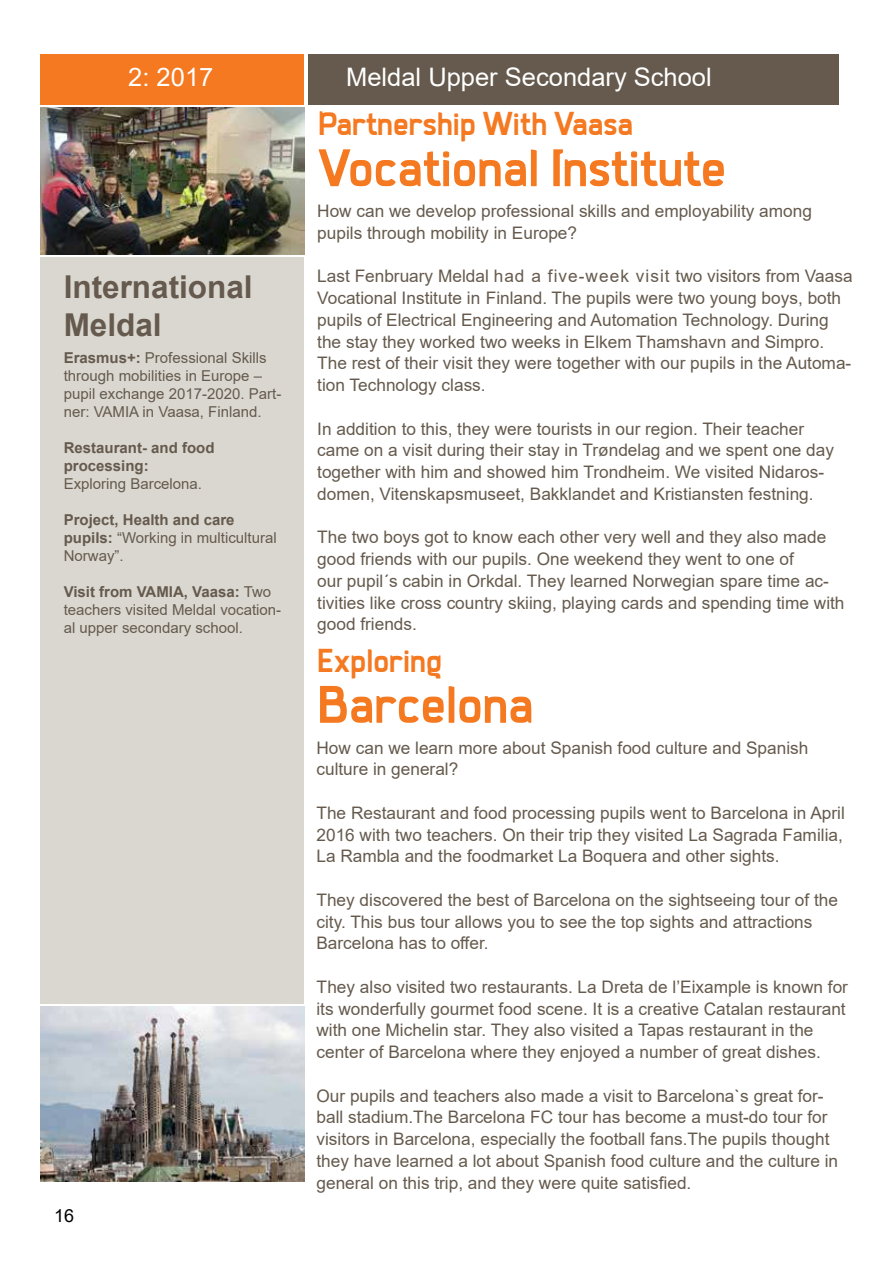
<style>
.page{position:relative;width:893px;height:1263px;background:#fff}
.page>*{position:absolute;margin:0;border:0;box-sizing:border-box;transform-origin:0 0}
.t1{font:700 55.5px "Creative Trondelag";color:#f47920}
.t2{font:700 34.5px "Creative Trondelag";color:#f47920}
.t3{font:700 31.5px/37.8px "Arial";color:#655a4d}
.t4{font:25.5px "Arial";color:#fff}
.t5{font:18px "Arial";color:#000}
.t6{font:17.25px/21.8px "Arial";color:#655a4d}
.t7{font:15px/18px "Arial";color:#655a4d}
.t8{font:700 15px/18px "Arial";color:#655a4d}
.s1{font-weight:700}
</style>
<div class="page">
<div style="left:309px;top:54px;width:530px;height:51px;background:#655a4d"></div>
<div style="left:40px;top:54px;width:264px;height:51px;background:#f47920"></div>
<div style="left:40px;top:257px;width:264px;height:746px;background:#dad7d1"></div>
<img style="left:40px;top:108px;width:264px;height:146px">
<img style="left:40px;top:1007px;width:264px;height:174px">
<h3 class="t4" style="left:128px;top:59px;width:87px">2: 2017</h3>
<h3 class="t4" style="left:346px;top:59px;width:367px">Meldal Upper Secondary School</h3>
<h3 class="t3" style="left:64px;top:268px;width:191px">International<br>Meldal</h3>
<p class="t7" style="left:64px;top:348px;width:219px"><span class="s1">Erasmus+:</span> Professional Skills through mobilities in Europe – pupil exchange 2017-2020. Part&shy;ner: VAMIA in Vaasa, Finland.</p>
<p class="t8" style="left:64px;top:439px;width:152px">Restaurant- and food processing:</p>
<p class="t7" style="left:64px;top:474px;width:140px">Exploring Barcelona.</p>
<p class="t7" style="left:64px;top:510px;width:215px"><span class="s1">Project, Health and care pupils:</span> “Working in multicultural<br>Norway”.</p>
<p class="t7" style="left:64px;top:582px;width:219px"><span class="s1">Visit from VAMIA, Vaasa:</span> Two teachers visited Meldal vocation&shy;al upper secondary school.</p>
<p class="t5" style="left:54px;top:1203px;width:22px">16</p>
<h2 class="t2" style="left:318px;top:105px;width:317px">Partnership With Vaasa</h2>
<h1 class="t1" style="left:318px;top:138px;width:409px">Vocational Institute</h1>
<p class="t6" style="left:317px;top:200px;width:496px">How can we develop professional skills and employability among pupils through mobility in Europe?</p>
<p class="t6" style="left:317px;top:265px;width:537px">Last Fenbruary Meldal had a five-week visit two visitors from Vaasa Vocational Institute in Finland. The pupils were two young boys, both pupils of Electrical Engineering and Automation Technology. During the stay they worked two weeks in Elkem Thamshavn and Simpro.<br>The rest of their visit they were together with our pupils in the Automa&shy;tion Technology class.</p>
<p class="t6" style="left:317px;top:417px;width:518px">In addition to this, they were tourists in our region. Their teacher came on a visit during their stay in Trøndelag and we spent one day together with him and showed him Trondheim. We visited Nidaros&shy;domen, Vitenskapsmuseet, Bakklandet and Kristiansten festning.</p>
<p class="t6" style="left:317px;top:526px;width:529px">The two boys got to know each other very well and they also made good friends with our pupils. One weekend they went to one of<br>our pupil´s cabin in Orkdal. They learned Norwegian spare time ac&shy;tivities like cross country skiing, playing cards and spending time with good friends.</p>
<h2 class="t2" style="left:317px;top:642px;width:126px">Exploring</h2>
<h1 class="t1" style="left:317px;top:674px;width:218px">Barcelona</h1>
<p class="t6" style="left:316px;top:736px;width:493px">How can we learn more about Spanish food culture and Spanish culture in general?</p>
<p class="t6" style="left:316px;top:802px;width:530px;text-align:justify">The Restaurant and food processing pupils went to Barcelona in April 2016 with two teachers. On their trip they visited La Sagrada Familia, La Rambla and the foodmarket La Boquera and other sights.</p>
<p class="t6" style="left:316px;top:889px;width:523px">They discovered the best of Barcelona on the sightseeing tour of the city. This bus tour allows you to see the top sights and attractions<br>Barcelona has to offer.</p>
<p class="t6" style="left:316px;top:976px;width:533px">They also visited two restaurants. La Dreta de l’Eixample is known for its wonderfully gourmet food scene. It is a creative Catalan restaurant with one Michelin star. They also visited a Tapas restaurant in the center of Barcelona where they enjoyed a number of great dishes.</p>
<p class="t6" style="left:316px;top:1084px;width:523px">Our pupils and teachers also made a visit to Barcelona`s great for&shy;ball stadium.The Barcelona FC tour has become a must-do tour for visitors in Barcelona, especially the football fans.The pupils thought they have learned a lot about Spanish food culture and the culture in general on this trip, and they were quite satisfied.</p>
</div>
